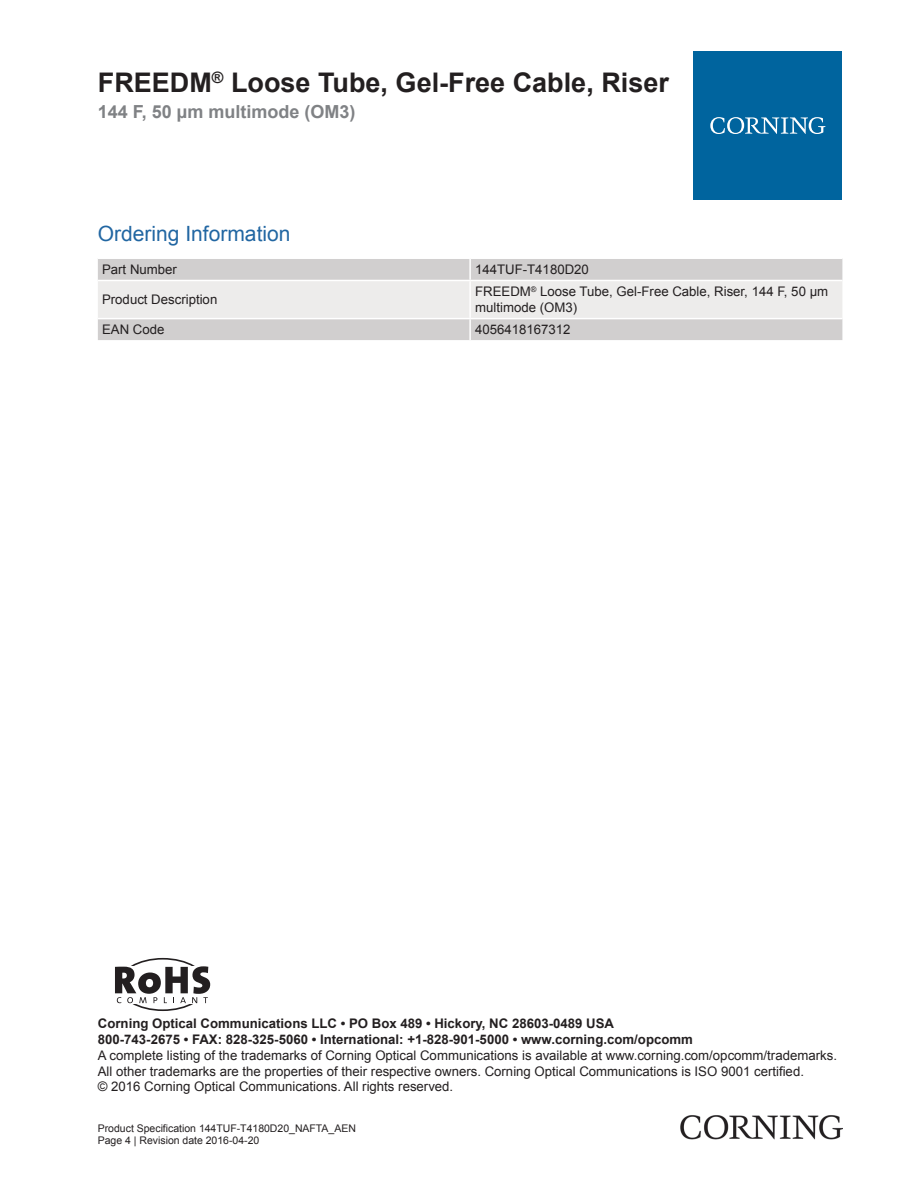
<style>
.page{position:relative;width:919px;height:1187px;background:#fff}
.page>*{position:absolute;margin:0;border:0;box-sizing:border-box;transform-origin:0 0}
.t1{font:700 27px "Arial";color:#231f20}
.t2{font:21px "Arial";color:#2166a2}
.t3{font:700 18px "Arial";color:#808285}
.t4{font:13.2px/15.9px "Arial";color:#231f20}
.t5{font:700 13.2px/15.9px "Arial";color:#231f20}
.t6{font:10.5px/12.6px "Arial";color:#231f20}
</style>
<div class="page">
<div style="left:98px;top:259px;width:744px;height:81px;background:#d1cfcf"></div>
<div style="left:98px;top:281px;width:744px;height:37px;background:#edeceb"></div>
<hr style="left:469px;top:259px;width:2px;height:21px;background:#fff">
<hr style="left:469px;top:281px;width:2px;height:37px;background:#fff">
<hr style="left:469px;top:319px;width:2px;height:21px;background:#fff">
<hr style="left:98px;top:280px;width:372px;height:1px;background:#fff">
<hr style="left:470px;top:280px;width:372px;height:1px;background:#fff">
<hr style="left:98px;top:318px;width:372px;height:1px;background:#fff">
<hr style="left:470px;top:318px;width:372px;height:1px;background:#fff">
<div style="left:693px;top:51px;width:149px;height:149px;background:#00649e"></div>
<svg style="left:710px;top:117px;width:115px;height:17px"></svg>
<img style="left:680px;top:1115px;width:162px;height:24px">
<div style="left:118px;top:957px;width:90px;height:53px;border:2px solid #231f20;border-radius:50%"></div>
<div style="left:98px;top:966px;width:123px;height:38px;background:#fff"></div>
<svg style="left:115px;top:966px;width:95px;height:37px"></svg>
<h1 class="t1" style="left:98px;top:64px;width:572px">FREEDM<sup>®</sup> Loose Tube, Gel-Free Cable, Riser</h1>
<h3 class="t3" style="left:98px;top:100px;width:259px">144 F, 50 µm multimode (OM3)</h3>
<h2 class="t2" style="left:98px;top:219px;width:194px">Ordering Information</h2>
<p class="t4" style="left:102px;top:261px;width:76px">Part Number</p>
<p class="t4" style="left:475px;top:261px;width:115px">144TUF-T4180D20</p>
<p class="t4" style="left:102px;top:292px;width:117px">Product Description</p>
<p class="t4" style="left:475px;top:284px;width:354px">FREEDM<sup>®</sup> Loose Tube, Gel-Free Cable, Riser, 144 F, 50 µm multimode (OM3)</p>
<p class="t4" style="left:102px;top:322px;width:64px">EAN Code</p>
<p class="t4" style="left:475px;top:322px;width:97px">4056418167312</p>
<p class="t5" style="left:98px;top:1015px;width:596px">Corning Optical Communications LLC • PO Box 489 • Hickory, NC 28603-0489 USA<br>800-743-2675 • FAX: 828-325-5060 • International: +1-828-901-5000 • www.corning.com/opcomm</p>
<p class="t4" style="left:98px;top:1047px;width:740px">A complete listing of the trademarks of Corning Optical Communications is available at www.corning.com/opcomm/trademarks.<br>All other trademarks are the properties of their respective owners. Corning Optical Communications is ISO 9001 certified.<br>© 2016 Corning Optical Communications. All rights reserved.</p>
<p class="t6" style="left:98px;top:1121px;width:259px">Product Specification 144TUF-T4180D20_NAFTA_AEN<br>Page 4 | Revision date 2016-04-20</p>
</div>
